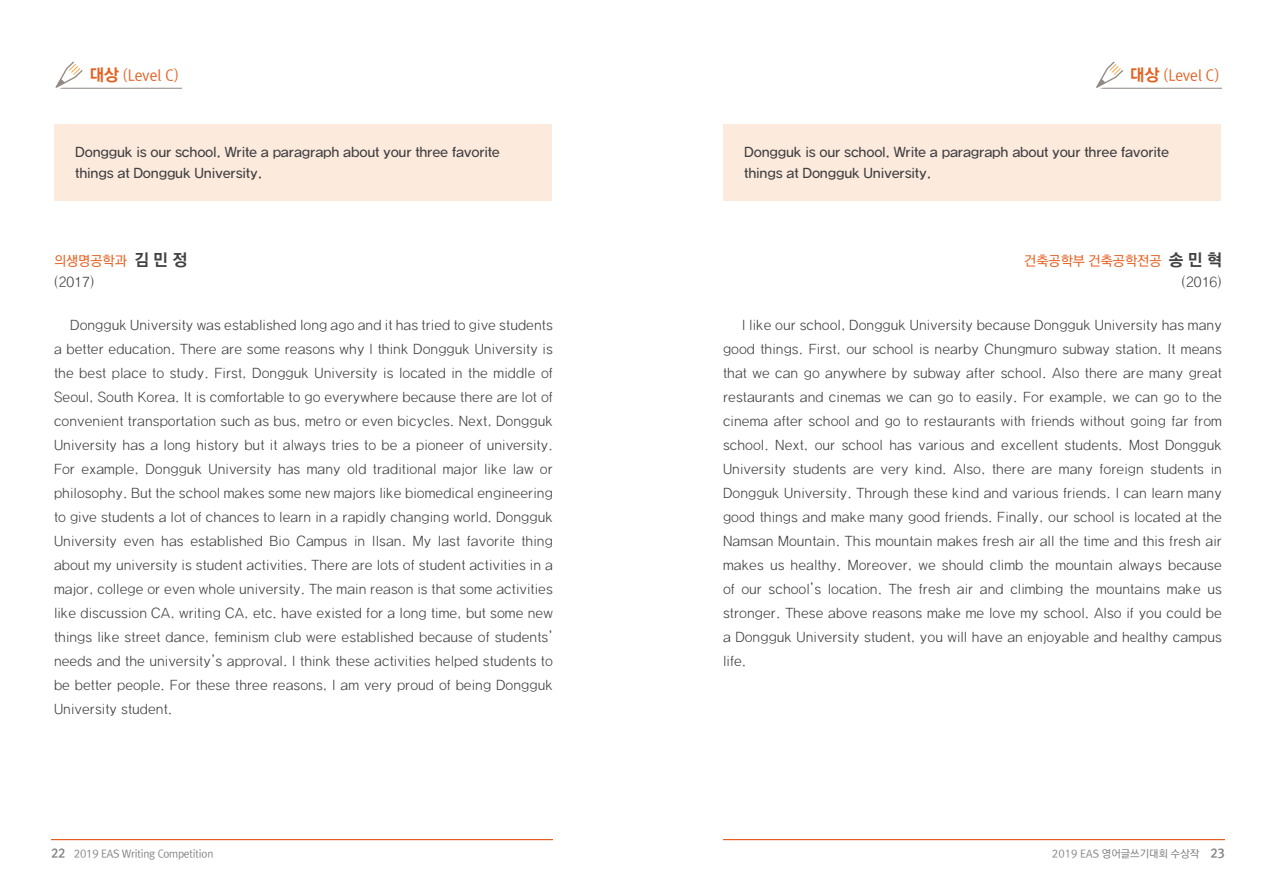
<style>
.page{position:relative;width:1276px;height:893px;background:#fff}
.page>*{position:absolute;margin:0;border:0;box-sizing:border-box;transform-origin:0 0}
.t1{font:15px "Rix Go M";color:#e56020;scale:.95 1}
.t2{font:13.5px/24px "Yoon Gothic L";color:#414042;text-align:justify;scale:.96 1}
.t3{font:13.5px/21px "Yoon Gothic M";letter-spacing:-.02em;color:#414042}
.t4{font:13.5px "Rix Go M";color:#e56020}
.t5{font:10.5px "Rix Go M";letter-spacing:-.02em;color:#808285}
.t6{font:10.5px "Rix Go M";color:#808285}
.s1{font-family:"Rix Go EB";font-size:16.5px}
.s2{font-family:"Rix Go EB";font-size:16.5px;color:#414042}
.s3{font-family:"Rix Go EB";font-size:12px}
</style>
<div class="page">
<hr style="left:51px;top:839px;width:502px;height:1px;background:#e56020">
<hr style="left:723px;top:839px;width:502px;height:1px;background:#e56020">
<div style="left:54px;top:124px;width:497px;height:77px;background:#fceadd"></div>
<div style="left:723px;top:124px;width:497px;height:77px;background:#fceadd"></div>
<svg style="left:56px;top:62px;width:125px;height:27px"></svg>
<svg style="left:1096px;top:62px;width:126px;height:27px"></svg>
<p class="t1" style="left:89px;top:67px;width:95px"><span class="s1">대상</span> (Level C)</p>
<p class="t1" style="left:1130px;top:67px;width:95px"><span class="s1">대상</span> (Level C)</p>
<p class="t3" style="left:75px;top:140px;width:426px">Dongguk is our school. Write a paragraph about your three favorite things at Dongguk University.</p>
<p class="t3" style="left:744px;top:140px;width:426px">Dongguk is our school. Write a paragraph about your three favorite things at Dongguk University.</p>
<p class="t4" style="left:54px;top:252px;width:135px">의생명공학과 <span class="s2">김 민 정</span></p>
<p class="t2" style="left:54px;top:268px;width:44px">(2017)</p>
<p class="t4" style="left:1024px;top:252px;width:199px">건축공학부 건축공학전공 <span class="s2">송 민 혁</span></p>
<p class="t2" style="left:1181px;top:268px;width:44px">(2016)</p>
<p class="t2" style="left:54px;top:311px;width:521px;text-indent:16px">Dongguk University was established long ago and it has tried to give students a better education. There are some reasons why I think Dongguk University is the best place to study. First, Dongguk University is located in the middle of Seoul, South Korea. It is comfortable to go everywhere because there are lot of convenient transportation such as bus, metro or even bicycles. Next, Dongguk University has a long history but it always tries to be a pioneer of university.<br>For example, Dongguk University has many old traditional major like law or philosophy. But the school makes some new majors like biomedical engineering to give students a lot of chances to learn in a rapidly changing world. Dongguk University even has established Bio Campus in Ilsan. My last favorite thing about my university is student activities. There are lots of student activities in a major, college or even whole university. The main reason is that some activities like discussion CA, writing CA, etc. have existed for a long time, but some new things like street dance, feminism club were established because of students’ needs and the university’s approval. I think these activities helped students to be better people. For these three reasons, l am very proud of being Dongguk University student.</p>
<p class="t2" style="left:723px;top:311px;width:521px;text-indent:19px">I like our school, Dongguk University because Dongguk University has many good things. First, our school is nearby Chungmuro subway station. It means that we can go anywhere by subway after school. Also there are many great restaurants and cinemas we can go to easily. For example, we can go to the cinema after school and go to restaurants with friends without going far from school. Next, our school has various and excellent students. Most Dongguk University students are very kind. Also, there are many foreign students in Dongguk University. Through these kind and various friends. I can learn many good things and make many good friends. Finally, our school is located at the Namsan Mountain. This mountain makes fresh air all the time and this fresh air makes us healthy. Moreover, we should climb the mountain always because of our school’s location. The fresh air and climbing the mountains make us stronger. These above reasons make me love my school. Also if you could be a Dongguk University student, you will have an enjoyable and healthy campus life.</p>
<p class="t5" style="left:51px;top:847px;width:164px"><span class="s3">22</span> 2019 EAS Writing Competition</p>
<p class="t6" style="left:1052px;top:847px;width:174px">2019 EAS 영어글쓰기대회 수상작 <span class="s3">23</span></p>
</div>
